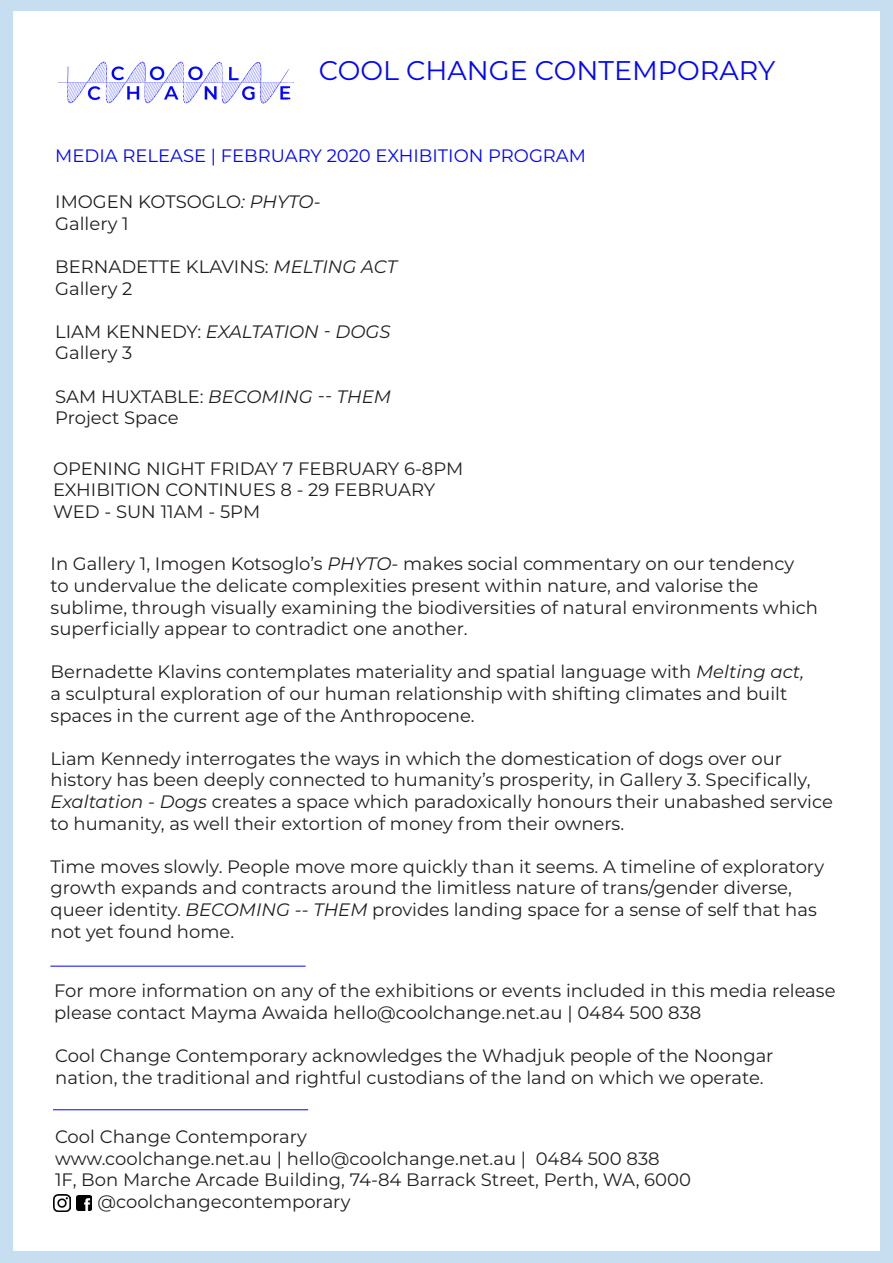
<style>
.page{position:relative;width:893px;height:1263px;background:#c7def0}
.page>*{position:absolute;margin:0;border:0;box-sizing:border-box;transform-origin:0 0}
.t1{font:27px "Montserrat";color:#0104ff}
.t2{font:18px/21.6px "Montserrat";color:#231f20}
.t3{font:italic 18px "Montserrat";color:#231f20}
.t4{font:18px "Montserrat";color:#0104ff}
.s1{font-style:italic}
.s2{font-style:normal}
</style>
<div class="page">
<div style="left:13px;top:12px;width:867px;height:1239px;background:#fff"></div>
<img style="left:48px;top:11px;width:254px;height:93px">
<hr style="left:53px;top:1109px;width:255px;height:1px;background:#0104ff">
<img style="left:53px;top:1195px;width:17px;height:17px">
<img style="left:76px;top:1196px;width:15px;height:15px">
<hr style="left:50px;top:966px;width:256px;height:1px;background:#0104ff">
<p class="t1" style="left:319px;top:52px;width:458px">COOL CHANGE CONTEMPORARY</p>
<p class="t4" style="left:55px;top:143px;width:532px">MEDIA RELEASE | FEBRUARY 2020 EXHIBITION PROGRAM</p>
<p class="t2" style="left:55px;top:190px;width:267px">IMOGEN KOTSOGLO<span class="s1">: PHYTO-</span></p>
<p class="t2" style="left:55px;top:212px;width:75px">Gallery 1</p>
<p class="t2" style="left:55px;top:255px;width:343px">BERNADETTE KLAVINS: <span class="s1">MELTING ACT</span></p>
<p class="t2" style="left:55px;top:277px;width:79px">Gallery 2</p>
<p class="t3" style="left:55px;top:319px;width:337px"><span class="s2">LIAM KENNEDY:</span> EXALTATION - DOGS</p>
<p class="t2" style="left:55px;top:342px;width:79px">Gallery 3</p>
<p class="t3" style="left:55px;top:384px;width:337px"><span class="s2">SAM HUXTABLE:</span> BECOMING -- THEM</p>
<p class="t2" style="left:55px;top:406px;width:125px">Project Space</p>
<p class="t2" style="left:53px;top:457px;width:412px">OPENING NIGHT FRIDAY 7 FEBRUARY 6-8PM</p>
<p class="t2" style="left:53px;top:478px;width:384px">EXHIBITION CONTINUES 8 - 29 FEBRUARY</p>
<p class="t2" style="left:53px;top:500px;width:209px">WED - SUN 11AM - 5PM</p>
<p class="t2" style="left:51px;top:552px;width:769px">In Gallery 1, Imogen Kotsoglo’s <span class="s1">PHYTO-</span> makes social commentary on our tendency<br>to undervalue the delicate complexities present within nature, and valorise the sublime, through visually examining the biodiversities of natural environments which superficially appear to contradict one another.</p>
<p class="t2" style="left:51px;top:660px;width:755px">Bernadette Klavins contemplates materiality and spatial language with <span class="s1">Melting act, </span>a sculptural exploration of our human relationship with shifting climates and built spaces in the current age of the Anthropocene.</p>
<p class="t2" style="left:51px;top:747px;width:784px">Liam Kennedy interrogates the ways in which the domestication of dogs over our history has been deeply connected to humanity’s prosperity, in Gallery 3. Specifically, <span class="s1">Exaltation - Dogs</span> creates a space which paradoxically honours their unabashed service to humanity, as well their extortion of money from their owners.</p>
<p class="t2" style="left:51px;top:855px;width:775px">Time moves slowly. People move more quickly than it seems. A timeline of exploratory growth expands and contracts around the limitless nature of trans/gender diverse, queer identity. <span class="s1">BECOMING -- THEM</span> provides landing space for a sense of self that has</p>
<p class="t2" style="left:51px;top:920px;width:185px">not yet found home.</p>
<p class="t2" style="left:54px;top:980px;width:783px">For more information on any of the exhibitions or events included in this media release please contact Mayma Awaida hello@coolchange.net.au | 0484 500 838</p>
<p class="t2" style="left:55px;top:1044px;width:720px">Cool Change Contemporary acknowledges the Whadjuk people of the Noongar</p>
<p class="t2" style="left:55px;top:1066px;width:710px">nation, the traditional and rightful custodians of the land on which we operate.</p>
<p class="t2" style="left:55px;top:1125px;width:253px">Cool Change Contemporary</p>
<p class="t2" style="left:55px;top:1147px;width:606px">www.coolchange.net.au | hello@coolchange.net.au | 0484 500 838</p>
<p class="t2" style="left:55px;top:1168px;width:637px">1F, Bon Marche Arcade Building, 74-84 Barrack Street, Perth, WA, 6000</p>
<p class="t2" style="left:98px;top:1190px;width:255px">@coolchangecontemporary</p>
</div>
